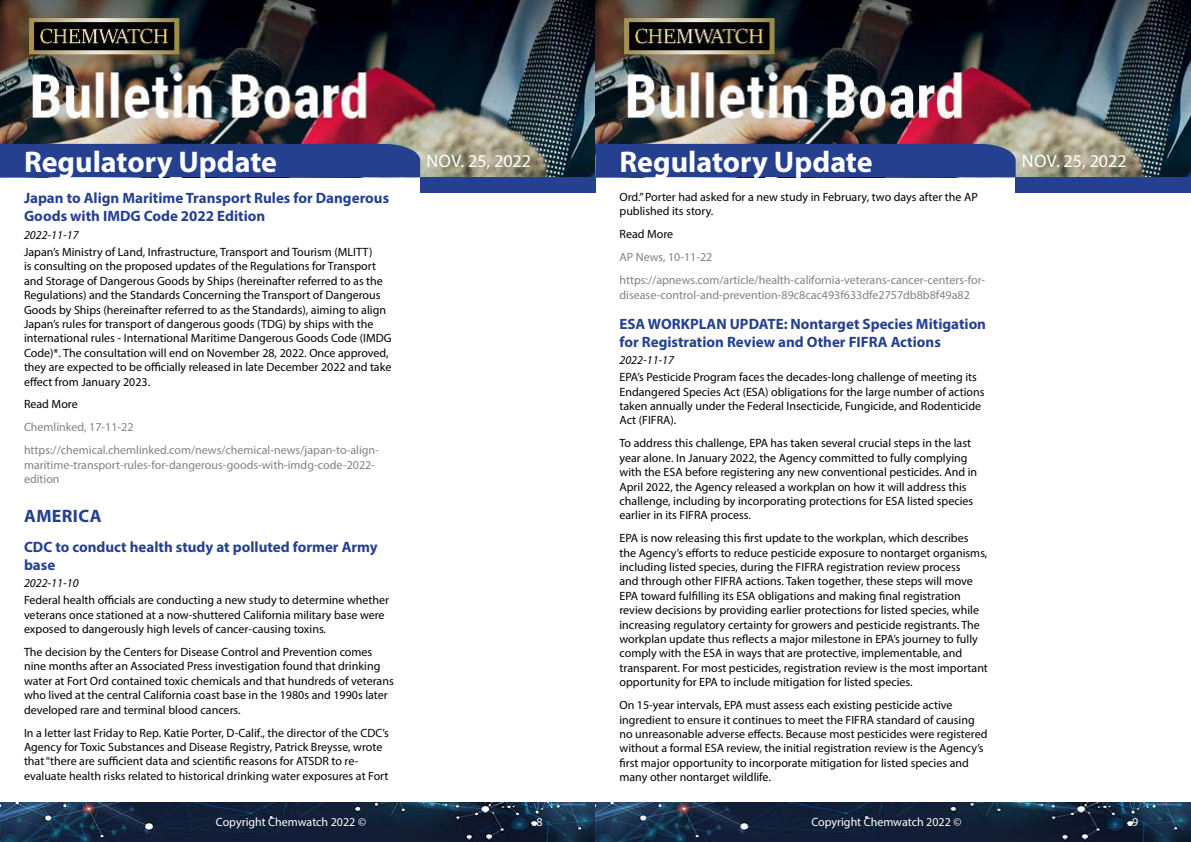
<style>
.page{position:relative;width:1191px;height:842px;background:#fff}
.page>*{position:absolute;margin:0;border:0;box-sizing:border-box;transform-origin:0 0}
.t1{font:700 30px "Myriad Pro";color:#fff}
.t2{font:18px "Myriad Pro";color:#fff}
.t3{font:700 18px "Myriad Pro";letter-spacing:.02em;color:#25408f}
.t4{font:700 15px/18px "Myriad Pro";color:#25408f}
.t5{font:12px/14.4px "Myriad Pro";color:#000}
.t6{font:12px/22.9px "Myriad Pro";color:#808285}
.t7{font:12px "Myriad Pro";color:#fff}
.t8{font:italic 12px "Myriad Pro";color:#000}
</style>
<div class="page">
<img style="left:0;top:0;width:1191px;height:177px">
<div style="left:420px;top:177px;width:175px;height:15px;background:#25408f"></div>
<div style="left:1015px;top:177px;width:176px;height:15px;background:#25408f"></div>
<div style="left:0;top:144px;width:420px;height:33px;background:#25408f"></div>
<div style="left:595px;top:144px;width:420px;height:33px;background:#25408f"></div>
<img style="left:0;top:802px;width:1191px;height:40px">
<h1 class="t1" style="left:24px;top:142px;width:255px">Regulatory Update</h1>
<h2 class="t2" style="left:426px;top:149px;width:106px">Nov. 25, 2022</h2>
<h1 class="t1" style="left:619px;top:142px;width:255px">Regulatory Update</h1>
<h2 class="t2" style="left:1022px;top:149px;width:106px">Nov. 25, 2022</h2>
<p class="t5" style="left:619px;top:190px;width:360px">Ord.” Porter had asked for a new study in February, two days after the AP published its story.</p>
<p class="t5" style="left:619px;top:227px;width:55px">Read More</p>
<p class="t6" style="left:619px;top:246px;width:367px">AP News, 10-11-22 https://apnews.com/article/health-california-veterans-cancer-centers-for-</p>
<p class="t6" style="left:619px;top:283px;width:352px">disease-control-and-prevention-89c8cac493f633dfe2757db8b8f49a82</p>
<p class="t4" style="left:619px;top:314px;width:368px">ESA WORKPLAN UPDATE: Nontarget Species Mitigation for Registration Review and Other FIFRA Actions</p>
<p class="t8" style="left:619px;top:352px;width:56px">2022-11-17</p>
<p class="t5" style="left:619px;top:370px;width:366px">EPA’s Pesticide Program faces the decades-long challenge of meeting its Endangered Species Act (ESA) obligations for the large number of actions taken annually under the Federal Insecticide, Fungicide, and Rodenticide Act (FIFRA).</p>
<p class="t5" style="left:619px;top:436px;width:359px">To address this challenge, EPA has taken several crucial steps in the last year alone. In January 2022, the Agency committed to fully complying with the ESA before registering any new conventional pesticides. And in April 2022, the Agency released a workplan on how it will address this challenge, including by incorporating protections for ESA listed species earlier in its FIFRA process.</p>
<p class="t5" style="left:619px;top:531px;width:370px">EPA is now releasing this first update to the workplan, which describes the Agency’s efforts to reduce pesticide exposure to nontarget organisms, including listed species, during the FIFRA registration review process<br>and through other FIFRA actions. Taken together, these steps will move EPA toward fulfilling its ESA obligations and making final registration review decisions by providing earlier protections for listed species, while increasing regulatory certainty for growers and pesticide registrants. The workplan update thus reflects a major milestone in EPA’s journey to fully comply with the ESA in ways that are protective, implementable, and transparent. For most pesticides, registration review is the most important opportunity for EPA to include mitigation for listed species.</p>
<p class="t5" style="left:619px;top:698px;width:369px">On 15-year intervals, EPA must assess each existing pesticide active ingredient to ensure it continues to meet the FIFRA standard of causing no unreasonable adverse effects. Because most pesticides were registered without a formal ESA review, the initial registration review is the Agency’s first major opportunity to incorporate mitigation for listed species and many other nontarget wildlife.</p>
<p class="t4" style="left:24px;top:189px;width:367px">Japan to Align Maritime Transport Rules for Dangerous<br>Goods with IMDG Code 2022 Edition</p>
<p class="t8" style="left:24px;top:227px;width:56px">2022-11-17</p>
<p class="t5" style="left:24px;top:244px;width:369px">Japan’s Ministry of Land, Infrastructure, Transport and Tourism (MLITT)<br>is consulting on the proposed updates of the Regulations for Transport and Storage of Dangerous Goods by Ships (hereinafter referred to as the Regulations) and the Standards Concerning the Transport of Dangerous Goods by Ships (hereinafter referred to as the Standards), aiming to align Japan’s rules for transport of dangerous goods (TDG) by ships with the international rules - International Maritime Dangerous Goods Code (IMDG Code)*. The consultation will end on November 28, 2022. Once approved, they are expected to be officially released in late December 2022 and take effect from January 2023.</p>
<p class="t5" style="left:24px;top:397px;width:55px">Read More</p>
<p class="t6" style="left:24px;top:416px;width:356px">Chemlinked, 17-11-22 https://chemical.chemlinked.com/news/chemical-news/japan-to-align-</p>
<p class="t6" style="left:24px;top:457px;width:352px;line-height:14.4px">maritime-transport-rules-for-dangerous-goods-with-imdg-code-2022- edition</p>
<h2 class="t3" style="left:24px;top:504px;width:79px">AMERICA</h2>
<p class="t4" style="left:24px;top:537px;width:355px">CDC to conduct health study at polluted former Army base</p>
<p class="t8" style="left:24px;top:576px;width:56px">2022-11-10</p>
<p class="t5" style="left:24px;top:593px;width:366px">Federal health officials are conducting a new study to determine whether veterans once stationed at a now-shuttered California military base were exposed to dangerously high levels of cancer-causing toxins.</p>
<p class="t5" style="left:24px;top:645px;width:371px">The decision by the Centers for Disease Control and Prevention comes nine months after an Associated Press investigation found that drinking water at Fort Ord contained toxic chemicals and that hundreds of veterans who lived at the central California coast base in the 1980s and 1990s later developed rare and terminal blood cancers.</p>
<p class="t5" style="left:24px;top:725px;width:366px">In a letter last Friday to Rep. Katie Porter, D-Calif., the director of the CDC’s Agency for Toxic Substances and Disease Registry, Patrick Breysse, wrote that “there are sufficient data and scientific reasons for ATSDR to re&shy;evaluate health risks related to historical drinking water exposures at Fort</p>
<p class="t7" style="left:216px;top:815px;width:152px">Copyright Chemwatch 2022 ©</p>
<p class="t7" style="left:536px;top:815px;width:8px">8</p>
<p class="t7" style="left:811px;top:815px;width:152px">Copyright Chemwatch 2022 ©</p>
<p class="t7" style="left:1132px;top:815px;width:8px">9</p>
</div>
